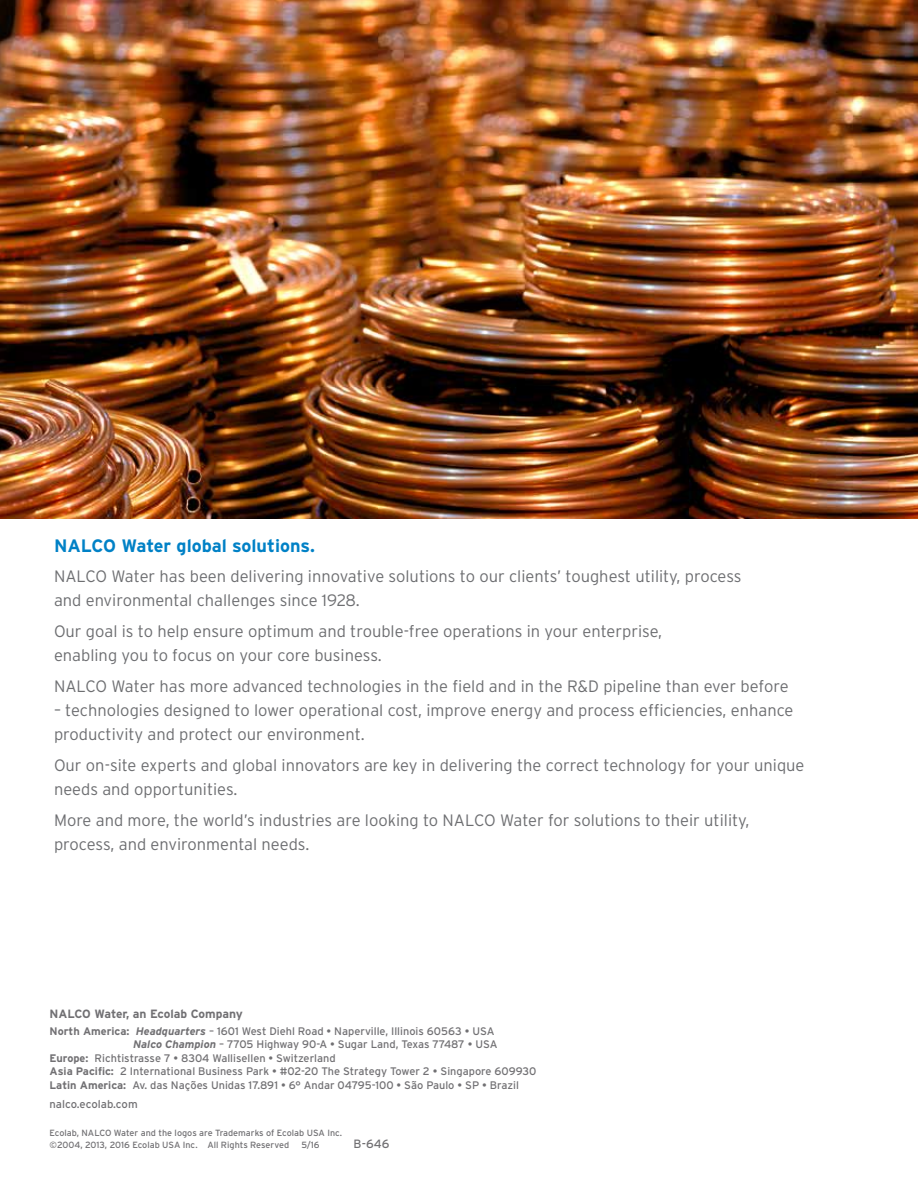
<style>
.page{position:relative;width:918px;height:1188px;background:#fff}
.page>*{position:absolute;margin:0;border:0;box-sizing:border-box;transform-origin:0 0}
.t1{font:700 18px "Interstate";color:#0081c6}
.t2{font:300 16.5px/24px "Interstate";color:#6d6e71}
.t3{font:700 12px "Interstate";color:#717073}
.t4{font:12px "Interstate";color:#717073}
.t5{font:11.25px "Interstate";color:#717073}
.t6{font:10.95px "Interstate";color:#717073}
.t7{font:9px/12px "Interstate";color:#717073}
.s1{font-weight:700}
.s2{font-weight:700;font-style:italic}
</style>
<div class="page">
<img style="left:0;top:0;width:918px;height:518px">
<p class="t1" style="left:54px;top:534px;width:262px">NALCO Water global solutions.</p>
<p class="t2" style="left:54px;top:565px;width:689px">NALCO Water has been delivering innovative solutions to our clients’ toughest utility, process and environmental challenges since 1928.</p>
<p class="t2" style="left:54px;top:619px;width:610px">Our goal is to help ensure optimum and trouble-free operations in your enterprise, enabling you to focus on your core business.</p>
<p class="t2" style="left:54px;top:674px;width:736px">NALCO Water has more advanced technologies in the field and in the R&amp;D pipeline than ever before</p>
<p class="t2" style="left:54px;top:698px;width:741px">– technologies designed to lower operational cost, improve energy and process efficiencies, enhance productivity and protect our environment.</p>
<p class="t2" style="left:54px;top:753px;width:752px">Our on-site experts and global innovators are key in delivering the correct technology for your unique needs and opportunities.</p>
<p class="t2" style="left:54px;top:808px;width:697px">More and more, the world’s industries are looking to NALCO Water for solutions to their utility, process, and environmental needs.</p>
<p class="t3" style="left:50px;top:1007px;width:195px">NALCO Water, an Ecolab Company</p>
<p class="t6" style="left:50px;top:1024px;width:446px"><span class="s1">North America:</span> <span class="s2">Headquarters</span> – 1601 West Diehl Road • Naperville, Illinois 60563 • USA</p>
<p class="t6" style="left:133px;top:1038px;width:366px"><span class="s2">Nalco Champion</span> – 7705 Highway 90-A • Sugar Land, Texas 77487 • USA</p>
<p class="t6" style="left:50px;top:1051px;width:288px"><span class="s1">Europe:</span> Richtistrasse 7 • 8304 Wallisellen • Switzerland</p>
<p class="t6" style="left:50px;top:1065px;width:488px"><span class="s1">Asia Pacific:</span> 2 International Business Park • #02-20 The Strategy Tower 2 • Singapore 609930</p>
<p class="t6" style="left:50px;top:1078px;width:471px"><span class="s1">Latin America:</span> Av. das Nações Unidas 17.891 • 6° Andar 04795-100 • São Paulo • SP • Brazil</p>
<p class="t5" style="left:50px;top:1097px;width:90px">nalco.ecolab.com</p>
<p class="t7" style="left:50px;top:1127px;width:294px">Ecolab, NALCO Water and the logos are Trademarks of Ecolab USA Inc. ©2004, 2013, 2016 Ecolab USA Inc. All Rights Reserved</p>
<p class="t7" style="left:301px;top:1139px;width:20px">5/16</p>
<p class="t4" style="left:354px;top:1136px;width:37px">B-646</p>
</div>
